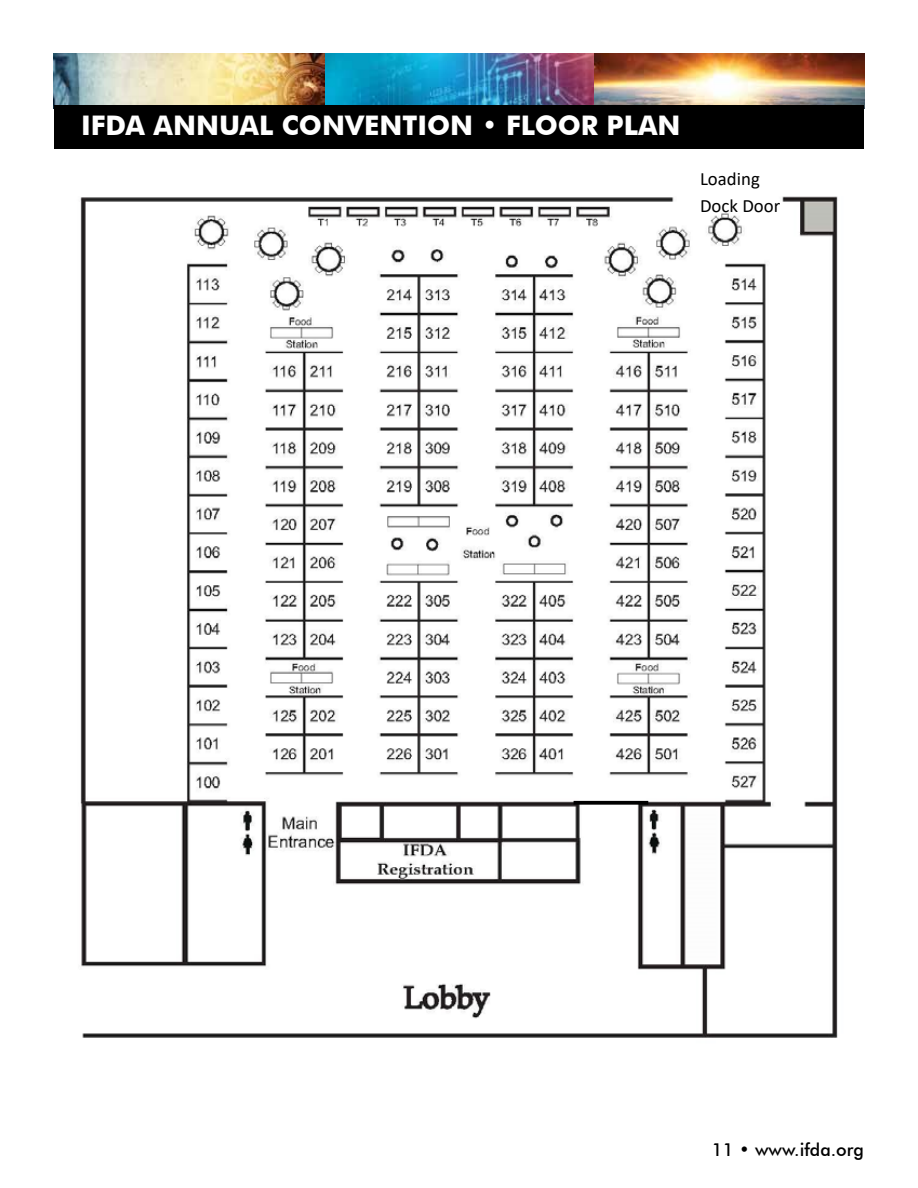
<style>
.page{position:relative;width:918px;height:1188px;background:#fff}
.page>*{position:absolute;margin:0;border:0;box-sizing:border-box;transform-origin:0 0}
.t1{font:700 27px "Futura BT";color:#fff}
.t2{font:18.75px/27.5px "Calibri";color:#000}
.t3{font:500 18px "Futura BT";color:#000}
</style>
<div class="page">
<img style="left:324px;top:54px;width:270px;height:51px">
<img style="left:54px;top:54px;width:270px;height:51px">
<img style="left:594px;top:54px;width:271px;height:54px">
<img style="left:80px;top:196px;width:758px;height:842px">
<svg style="left:574px;top:801px;width:74px;height:4px"></svg>
<div style="left:54px;top:105px;width:810px;height:43px;background:#000"></div>
<p class="t1" style="left:81px;top:109px;width:601px">IFDA ANNUAL CONVENTION • FLOOR PLAN</p>
<p class="t2" style="left:700px;top:164px;width:82px">Loading<br>Dock Door</p>
<p class="t3" style="left:712px;top:1138px;width:154px">11 • www.ifda.org</p>
</div>
